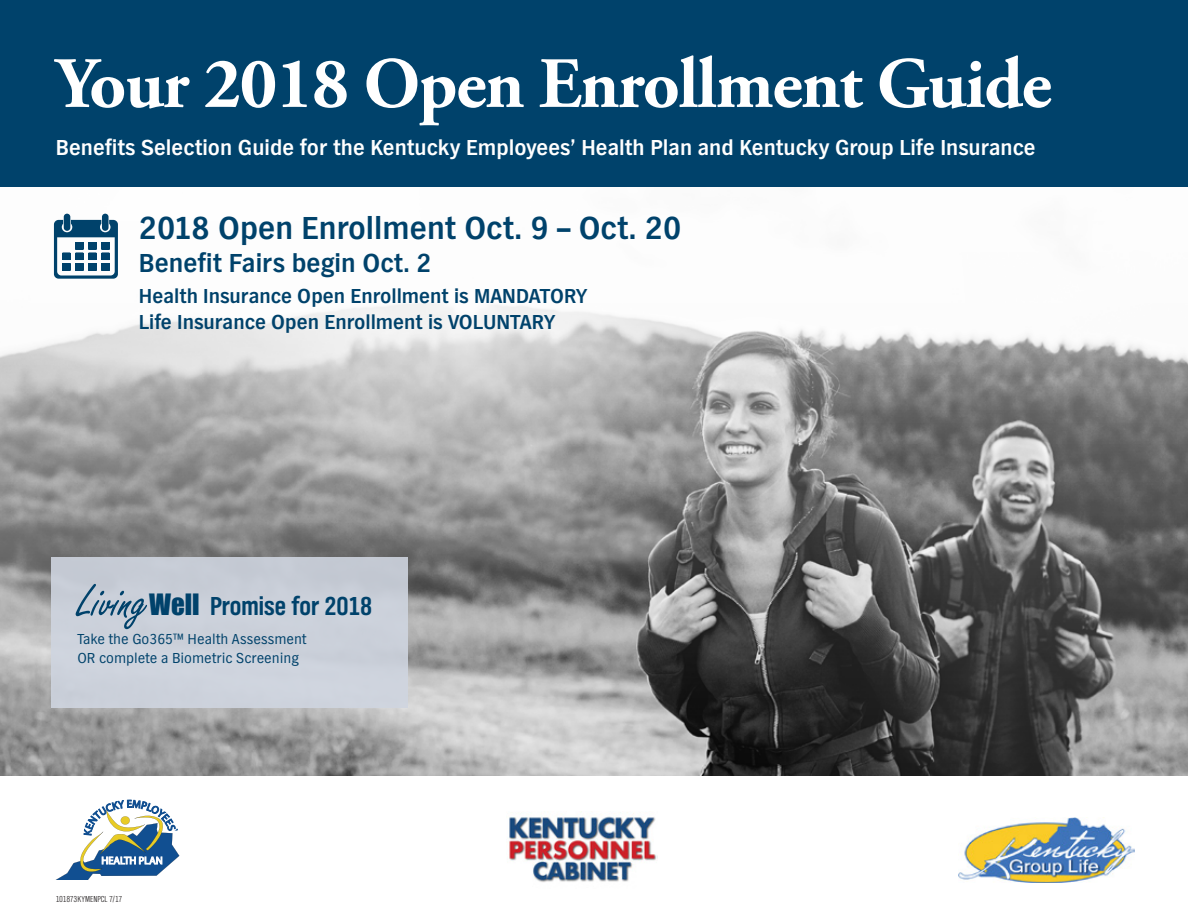
<style>
.page{position:relative;width:1188px;height:918px;background:#fff}
.page>*{position:absolute;margin:0;border:0;box-sizing:border-box;transform-origin:0 0}
.Main_Head__24_24{font:700 72px "Adobe Garamond Pro";letter-spacing:-.02em;color:#fff}
.TOC_Body{font:700 33px "TV Nord EF";color:#00426b}
.Body_copy{font:700 27px "TV Nord Cond EF";color:#00426b}
.TOC_Body-2{font:700 27px "TV Nord EF";color:#00426b}
.Body_copy-2{font:700 22.5px "TV Nord EF";color:#fff}
.TOC_Body-3{font:700 21px/25.5px "TV Nord EF";color:#00426b}
.Body_copy-3{font:15px/19.5px "TV Nord EF";color:#00426b}
.Form{font:300 9px "TV Nord Cond EF";color:#231f20}
.s1{font-family:"Freestyle Script";font-weight:400;font-size:51px}
.s2{font-family:"Impact";font-weight:400}
</style>
<div class="page">
<img style="left:0;top:213px;width:1188px;height:562px">
<div style="left:0;top:0;width:1188px;height:187px;background:#00426b"></div>
<img style="left:509px;top:811px;width:148px;height:71px">
<img style="left:959px;top:817px;width:176px;height:66px">
<div style="left:52px;top:557px;width:356px;height:150px;background:#cfd5e0"></div>
<svg style="left:54px;top:214px;width:64px;height:65px"></svg>
<svg style="left:57px;top:800px;width:122px;height:79px"></svg>
<p class="Main_Head__24_24" style="left:56px;top:42px;width:997px">Your 2018 Open Enrollment Guide</p>
<p class="Body_copy-2" style="left:56px;top:135px;width:981px">Benefits Selection Guide for the Kentucky Employees’ Health Plan and Kentucky Group Life Insurance</p>
<p class="TOC_Body" style="left:139px;top:209px;width:544px">2018 Open Enrollment Oct. 9 – Oct. 20</p>
<p class="TOC_Body-2" style="left:139px;top:248px;width:294px">Benefit Fairs begin Oct. 2</p>
<p class="TOC_Body-3" style="left:139px;top:283px;width:450px">Health Insurance Open Enrollment is MANDATORY<br>Life Insurance Open Enrollment is VOLUNTARY</p>
<p class="Body_copy" style="left:78px;top:592px;width:296px"><span class="s1">Living</span><span class="s2">Well</span> Promise for 2018</p>
<p class="Body_copy-3" style="left:78px;top:629px;width:231px">Take the Go365™ Health Assessment<br>OR complete a Biometric Screening</p>
<p class="Form" style="left:56px;top:894px;width:68px">101873KYMENPCL 7/17</p>
</div>
